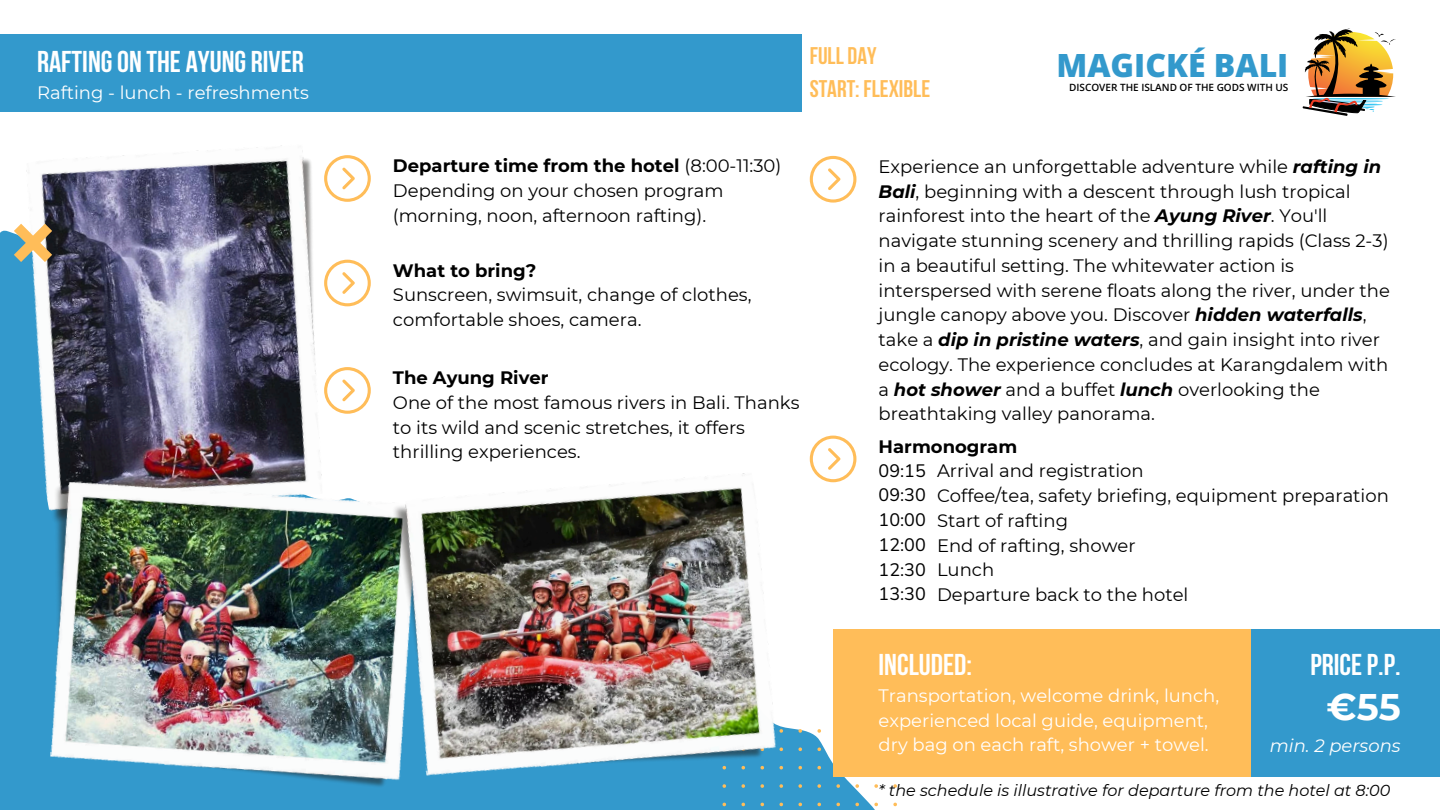
<style>
.page{position:relative;width:1440px;height:810px;background:#fff}
.page>*{position:absolute;margin:0;border:0;box-sizing:border-box;transform-origin:0 0}
.t1{font:700 37px "Montserrat";color:#fff}
.t2{font:800 32px "Open Sans";color:#39c}
.t3{font:700 30px "Bebas Neue";color:#fff}
.t4{font:700 24px/33px "Bebas Neue";color:#ffbd59}
.t5{font:18px/24.7px "Montserrat";color:#000}
.t6{font:18px/24.8px "Montserrat";color:#fff}
.t7{font:18px/24.7px "Nunito";color:#000;text-align:justify}
.t8{font:700 18px "Montserrat";color:#000}
.t9{font:italic 18px "Montserrat";color:#fff}
.t10{font:italic 16px "Montserrat";color:#000}
.t11{font:600 10px "Open Sans";color:#000}
.s1{font-weight:700}
.s2{font-weight:700;font-style:italic}
</style>
<div class="page">
<svg style="left:0;top:179px;width:857px;height:631px"></svg>
<svg style="left:810px;top:729px;width:87px;height:81px"></svg>
<svg style="left:1302px;top:28px;width:94px;height:88px"></svg>
<div style="left:0;top:34px;width:801px;height:78px;background:#39c"></div>
<img style="left:0;top:145px;width:376px;height:400px">
<img style="left:33px;top:460px;width:337px;height:350px">
<svg style="left:324px;top:155px;width:47px;height:47px"></svg>
<svg style="left:324px;top:260px;width:47px;height:46px"></svg>
<svg style="left:324px;top:367px;width:47px;height:47px"></svg>
<img style="left:370px;top:430px;width:440px;height:380px">
<svg style="left:14px;top:224px;width:38px;height:38px"></svg>
<svg style="left:810px;top:156px;width:46px;height:46px"></svg>
<div style="left:833px;top:629px;width:607px;height:148px;background:#ffbd59"></div>
<div style="left:1252px;top:629px;width:188px;height:148px;background:#39c"></div>
<svg style="left:810px;top:436px;width:46px;height:46px"></svg>
<h3 class="t3" style="left:37px;top:50px;width:268px">RAFTING ON THE AYUNG RIVER</h3>
<h5 class="t4" style="left:810px;top:42px;width:122px">FULL DAY<br>START: FLEXIBLE</h5>
<h5 class="t6" style="left:37px;top:80px;width:274px">Rafting - lunch - refreshments</h5>
<h1 class="t2" style="left:1056px;top:43px;width:233px">MAGICKÉ BALI</h1>
<p class="t11" style="left:1069px;top:80px;width:221px">DISCOVER THE ISLAND OF THE GODS WITH US</p>
<h5 class="t5" style="left:393px;top:153px;width:390px"><span class="s1">Departure time from the hotel</span> (8:00-11:30)<br>Depending on your chosen program (morning, noon, afternoon rafting).</h5>
<h3 class="t5" style="left:393px;top:258px;width:360px"><span class="s1">What to bring?<br></span>Sunscreen, swimsuit, change of clothes, comfortable shoes, camera.</h3>
<p class="t8" style="left:393px;top:367px;width:157px">The Ayung River</p>
<p class="t5" style="left:393px;top:390px;width:408px">One of the most famous rivers in Bali. Thanks to its wild and scenic stretches, it offers thrilling experiences.</p>
<p class="t5" style="left:879px;top:154px;width:513px">Experience an unforgettable adventure while <span class="s2">rafting in Bali</span>, beginning with a descent through lush tropical rainforest into the heart of the <span class="s2">Ayung River</span>. You'll navigate stunning scenery and thrilling rapids (Class 2-3) in a beautiful setting. The whitewater action is interspersed with serene floats along the river, under the jungle canopy above you. Discover <span class="s2">hidden waterfalls</span>, take a <span class="s2">dip in pristine waters</span>, and gain insight into river ecology. The experience concludes at Karangdalem with a <span class="s2">hot shower</span> and a buffet <span class="s2">lunch</span> overlooking the breathtaking valley panorama.</p>
<h5 class="t8" style="left:879px;top:435px;width:140px">Harmonogram</h5>
<p class="t7" style="left:879px;top:458px;width:49px">09:15<br>09:30<br>10:00<br>12:00<br>12:30<br>13:30</p>
<p class="t5" style="left:937px;top:459px;width:453px">Arrival and registration<br>Coffee/tea, safety briefing, equipment preparation<br>Start of rafting<br>End of rafting, shower<br>Lunch<br>Departure back to the hotel</p>
<h3 class="t3" style="left:879px;top:653px;width:95px">INCLUDED:</h3>
<p class="t6" style="left:879px;top:683px;width:342px">Transportation, welcome drink, lunch, experienced local guide, equipment, dry bag on each raft, shower + towel.</p>
<h3 class="t3" style="left:1310px;top:653px;width:92px">PRICE P.P.</h3>
<h5 class="t1" style="left:1326px;top:684px;width:76px">€55</h5>
<h5 class="t9" style="left:1270px;top:734px;width:132px">min. 2 persons</h5>
<p class="t10" style="left:879px;top:780px;width:513px">* the schedule is illustrative for departure from the hotel at 8:00</p>
</div>
